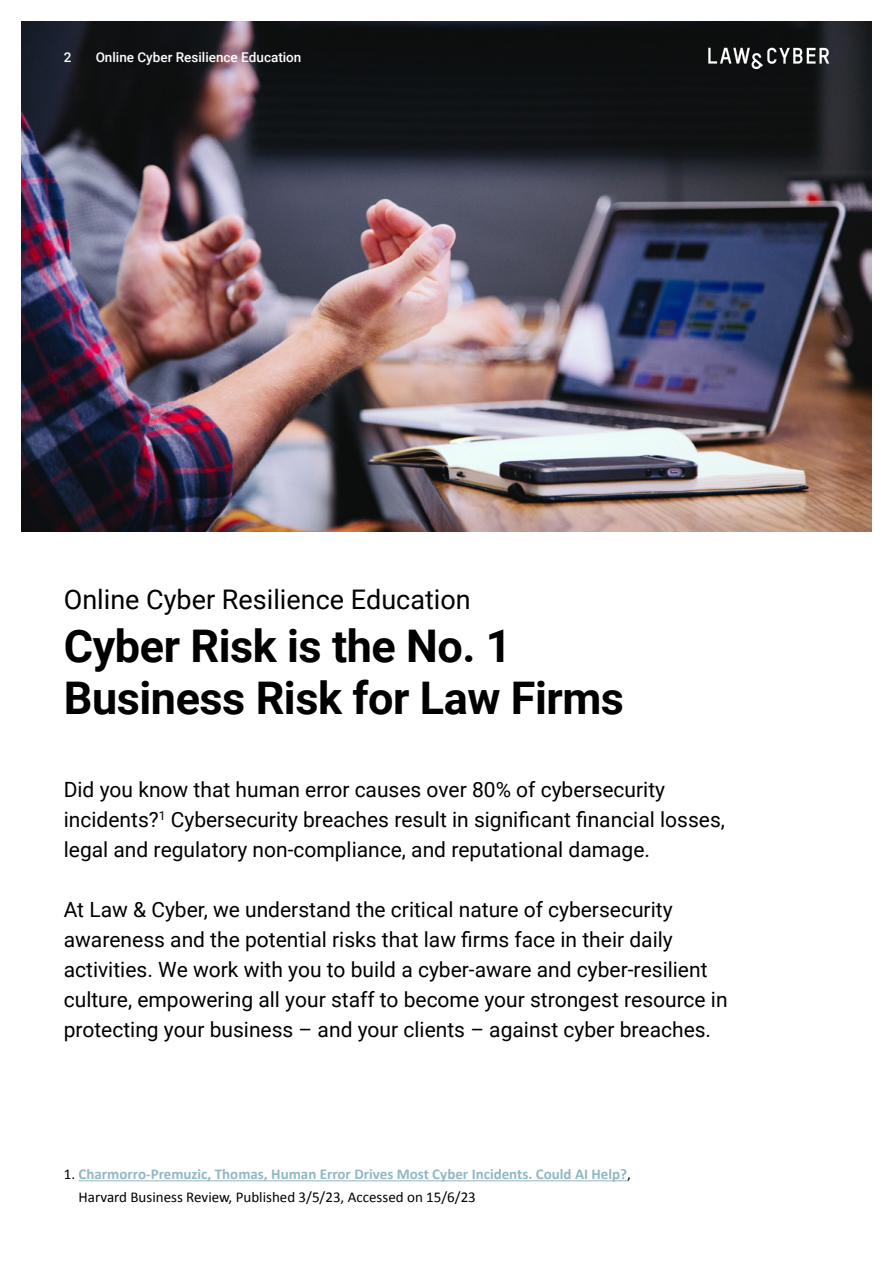
<style>
.page{position:relative;width:893px;height:1263px;background:#fff}
.page>*{position:absolute;margin:0;border:0;box-sizing:border-box;transform-origin:0 0}
.t1{font:700 45px/52.5px "Roboto";letter-spacing:-.01em;color:#000}
.t2{font:27px "Roboto";color:#000}
.t3{font:21px/30px "Roboto";color:#000}
.t4{font:700 15px/22.5px "Calibri";color:#91b8c4}
.t5{font:500 13.5px "Roboto";color:#fff}
.s1{font-weight:400;color:#000}
</style>
<div class="page">
<img style="left:21px;top:21px;width:851px;height:510px">
<svg style="left:708px;top:48px;width:121px;height:21px"></svg>
<hr style="left:79px;top:1180px;width:548px;height:1px;background:#91b8c4">
<p class="t5" style="left:64px;top:47px;width:9px">2</p>
<p class="t5" style="left:96px;top:47px;width:207px">Online Cyber Resilience Education</p>
<p class="t2" style="left:64px;top:580px;width:408px">Online Cyber Resilience Education</p>
<h1 class="t1" style="left:64px;top:618px;width:562px">Cyber Risk is the No. 1<br>Business Risk for Law Firms</h1>
<p class="t3" style="left:64px;top:773px;width:663px">Did you know that human error causes over 80% of cybersecurity incidents?<sup>1</sup> Cybersecurity breaches result in significant financial losses, legal and regulatory non-compliance, and reputational damage.</p>
<p class="t3" style="left:64px;top:893px;width:665px">At Law &amp; Cyber, we understand the critical nature of cybersecurity awareness and the potential risks that law firms face in their daily activities. We work with you to build a cyber-aware and cyber-resilient culture, empowering all your staff to become your strongest resource in protecting your business – and your clients – against cyber breaches.</p>
<p class="t4" style="left:79px;top:1162px;width:554px;text-indent:-15px"><span class="s1">1.</span> Charmorro-Premuzic, Thomas, Human Error Drives Most Cyber Incidents. Could AI Help?<span class="s1">,<br>Harvard Business Review, Published 3/5/23, Accessed on 15/6/23</span></p>
</div>
